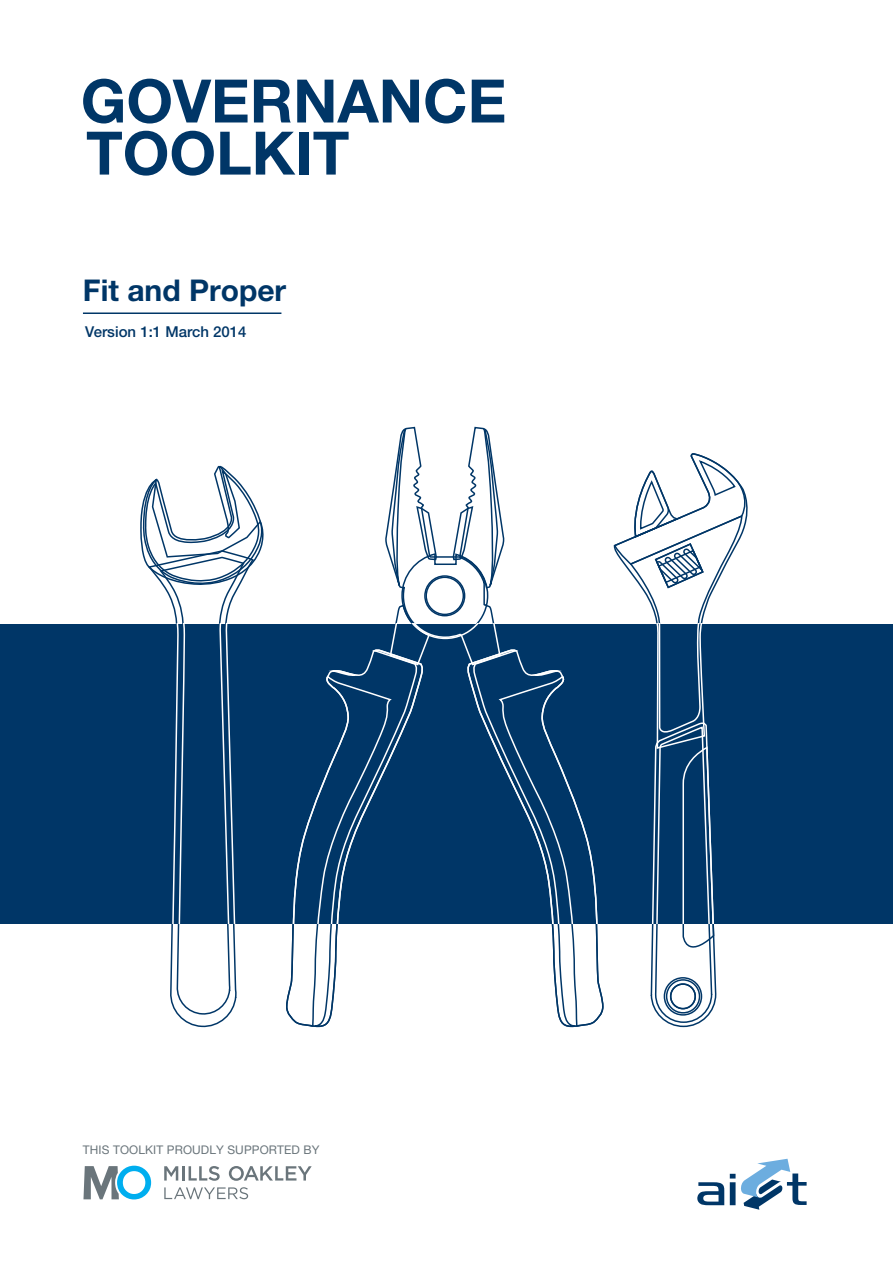
<style>
.page{position:relative;width:893px;height:1263px;background:#fff}
.page>*{position:absolute;margin:0;border:0;box-sizing:border-box;transform-origin:0 0}
.t1{font:700 60px/52.1px "Helvetica Neue LT Pro";color:#003667}
.t2{font:700 30px "Helvetica Neue LT Pro";color:#003667}
.t3{font:500 15px "Helvetica Neue LT Pro";color:#003667}
.t4{font:11.85px "Helvetica Neue LT Pro";letter-spacing:.01em;color:#6a757b}
</style>
<div class="page">
<svg style="left:83px;top:1166px;width:68px;height:33px"></svg>
<svg style="left:164px;top:1166px;width:14px;height:14px"></svg>
<hr style="left:182px;top:1166px;width:3px;height:14px;background:#6a757b">
<svg style="left:189px;top:1166px;width:31px;height:15px"></svg>
<svg style="left:229px;top:1166px;width:83px;height:15px"></svg>
<svg style="left:164px;top:1187px;width:84px;height:12px"></svg>
<hr style="left:83px;top:312px;width:198px;height:2px;background:#003667">
<div style="left:0;top:624px;width:893px;height:300px;background:#003667"></div>
<svg style="left:613px;top:453px;width:194px;height:757px"></svg>
<svg style="left:140px;top:465px;width:124px;height:551px"></svg>
<svg style="left:286px;top:426px;width:318px;height:602px"></svg>
<p class="t1" style="left:81px;top:74px;width:427px">GOVERNANCE<br>TOOLKIT</p>
<p class="t2" style="left:83px;top:272px;width:205px">Fit and Proper</p>
<p class="t3" style="left:85px;top:323px;width:163px">Version 1:1 March 2014</p>
<p class="t4" style="left:83px;top:1143px;width:238px">THIS TOOLKIT PROUDLY SUPPORTED BY</p>
</div>
